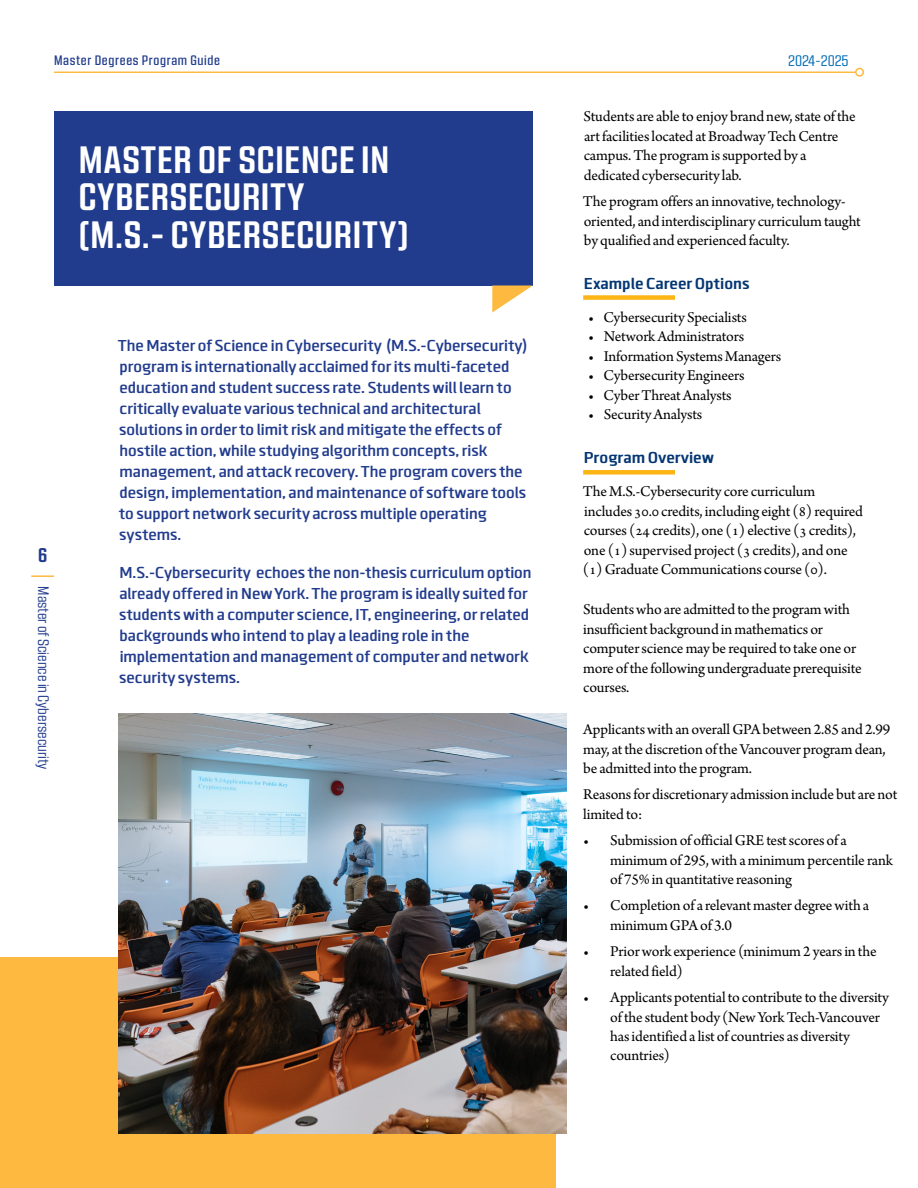
<style>
.page{position:relative;width:918px;height:1188px;background:#fff}
.page>*{position:absolute;margin:0;border:0;box-sizing:border-box;transform-origin:0 0}
.t1{font:700 37.5px/37.5px "Kuunari";letter-spacing:.02em;color:#fff}
.t2{font:700 19.5px "Kuunari";color:#223c8d}
.t3{font:600 16.5px/21px "Clio";letter-spacing:-.01em;color:#223c8d}
.t4{font:700 16.5px "Clio";letter-spacing:-.01em;color:#043673}
.t5{font:15.75px/19.5px "Arno Pro";letter-spacing:-.01em;color:#000}
.t6{font:15px "Kuunari";letter-spacing:-.005em;color:#223c8d}
.t7{font:15px "Kuunari";letter-spacing:-.005em;color:#006cb7}
.t8{font:500 13.5px "Kuunari";letter-spacing:.05em;color:#223c8d}
</style>
<div class="page">
<hr style="left:31px;top:575px;width:23px;height:2px;background:#fdb940">
<hr style="left:54px;top:72px;width:801px;height:1px;background:#fdb940">
<div style="left:855px;top:68px;width:9px;height:9px;border:2px solid #fdb940;border-radius:50%"></div>
<div style="left:583px;top:295px;width:92px;height:5px;background:#fcb515"></div>
<div style="left:583px;top:470px;width:92px;height:5px;background:#fcb515"></div>
<div style="left:0;top:958px;width:555px;height:230px;background:#fdb940"></div>
<div style="left:54px;top:111px;width:479px;height:174px;background:#223c8d"></div>
<svg style="left:492px;top:285px;width:41px;height:27px"></svg>
<img style="left:119px;top:713px;width:447px;height:421px">
<p class="t8" style="left:54px;top:53px;width:168px">Master Degrees Program Guide</p>
<p class="t7" style="left:788px;top:52px;width:62px">2024-2025</p>
<h1 class="t1" style="left:79px;top:140px;width:331px">MASTER OF SCIENCE IN<br>CYBERSECURITY<br>(M.S.- CYBERSECURITY)</h1>
<p class="t2" style="left:38px;top:544px;width:11px">6</p>
<p class="t6" style="left:52px;top:586px;width:185px;rotate:90deg">Master of Science in Cybersecurity</p>
<p class="t3" style="left:118px;top:335px;width:410px">The Master of Science in Cybersecurity (M.S.-Cybersecurity) program is internationally acclaimed for its multi-faceted education and student success rate. Students will learn to critically evaluate various technical and architectural solutions in order to limit risk and mitigate the effects of hostile action, while studying algorithm concepts, risk management, and attack recovery. The program covers the design, implementation, and maintenance of software tools to support network security across multiple operating systems.</p>
<p class="t3" style="left:119px;top:562px;width:414px">M.S.-Cybersecurity echoes the non-thesis curriculum option already offered in New York. The program is ideally suited for students with a computer science, IT, engineering, or related backgrounds who intend to play a leading role in the implementation and management of computer and network security systems.</p>
<p class="t5" style="left:584px;top:108px;width:274px">Students are able to enjoy brand new, state of the art facilities located at Broadway Tech Centre campus. The program is supported by a dedicated cybersecurity lab.</p>
<p class="t5" style="left:583px;top:192px;width:279px">The program offers an innovative, technology&shy;oriented, and interdisciplinary curriculum taught by qualified and experienced faculty.</p>
<p class="t4" style="left:584px;top:273px;width:168px">Example Career Options</p>
<p class="t5" style="left:588px;top:308px;width:160px">• Cybersecurity Specialists</p>
<p class="t5" style="left:588px;top:327px;width:158px">• Network Administrators</p>
<p class="t5" style="left:588px;top:347px;width:195px">• Information Systems Managers</p>
<p class="t5" style="left:588px;top:366px;width:158px">• Cybersecurity Engineers</p>
<p class="t5" style="left:588px;top:386px;width:145px">• Cyber Threat Analysts</p>
<p class="t5" style="left:588px;top:405px;width:116px">• Security Analysts</p>
<p class="t4" style="left:584px;top:448px;width:132px">Program Overview</p>
<p class="t5" style="left:583px;top:483px;width:282px">The M.S.-Cybersecurity core curriculum includes 30.0 credits, including eight (8) required courses (24 credits), one (1) elective (3 credits), one (1) supervised project (3 credits), and one (1) Graduate Communications course (0).</p>
<p class="t5" style="left:583px;top:600px;width:280px">Students who are admitted to the program with insufficient background in mathematics or computer science may be required to take one or more of the following undergraduate prerequisite courses.</p>
<p class="t5" style="left:583px;top:721px;width:309px">Applicants with an overall GPA between 2.85 and 2.99 may, at the discretion of the Vancouver program dean, be admitted into the program.</p>
<p class="t5" style="left:583px;top:786px;width:316px">Reasons for discretionary admission include but are not limited to:</p>
<p class="t5" style="left:610px;top:832px;width:284px;text-indent:-27px">• Submission of official GRE test scores of a minimum of 295, with a minimum percentile rank of 75% in quantitative reasoning</p>
<p class="t5" style="left:610px;top:897px;width:261px;text-indent:-27px">• Completion of a relevant master degree with a minimum GPA of 3.0</p>
<p class="t5" style="left:610px;top:943px;width:268px;text-indent:-27px">• Prior work experience (minimum 2 years in the related field)</p>
<p class="t5" style="left:610px;top:988px;width:280px;text-indent:-27px">• Applicants potential to contribute to the diversity of the student body (New York Tech-Vancouver has identified a list of countries as diversity countries)</p>
</div>
